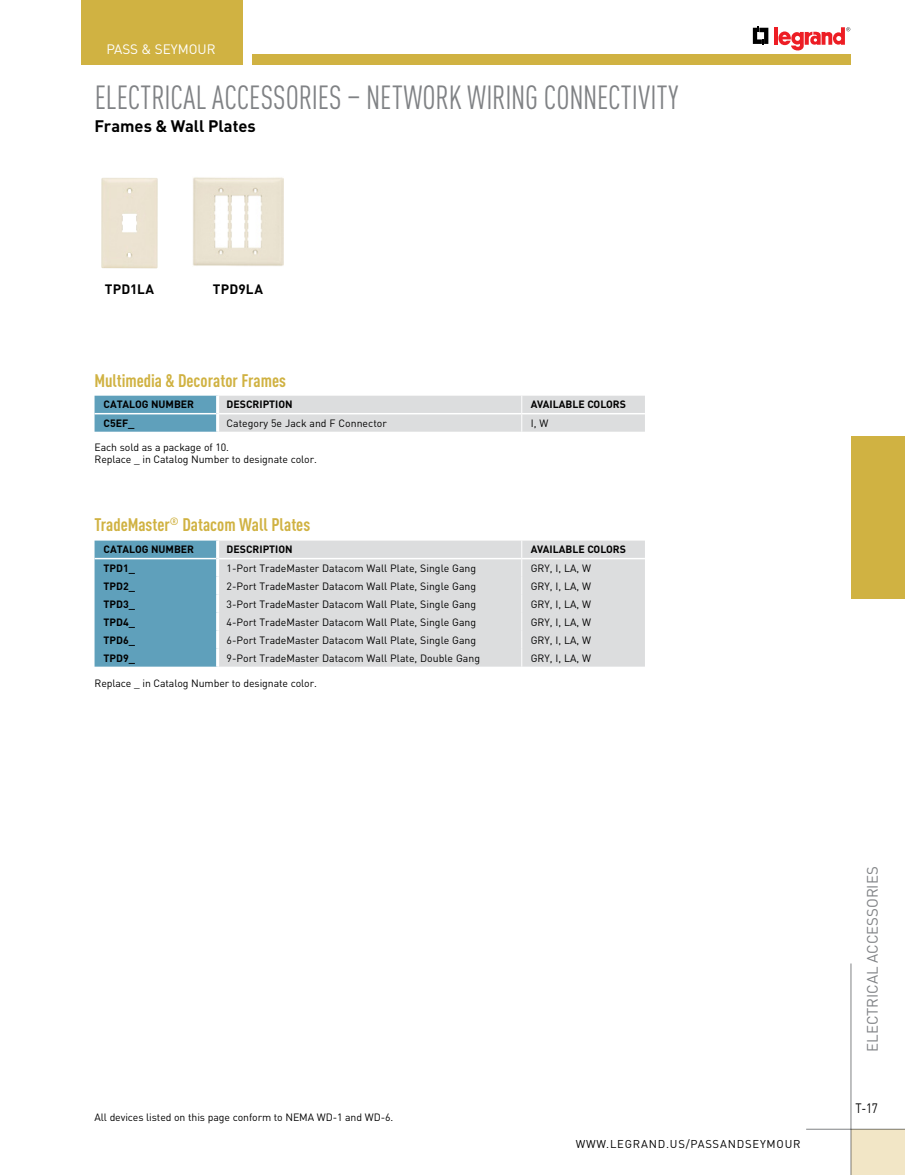
<style>
.page{position:relative;width:905px;height:1175px;background:#fff}
.page>*{position:absolute;margin:0;border:0;box-sizing:border-box;transform-origin:0 0}
.t1{font:condensed 33px "DIN Pro";color:#808285;scale:.95 1}
.t2{font:700 condensed 18px "DIN Pro";color:#d0b242}
.t3{font:700 16.5px "DIN Pro";letter-spacing:-.005em;color:#000}
.t4{font:15px "DIN Pro";color:#808285}
.t5{font:13.5px "DIN Pro";color:#fff}
.t6{font:700 13.5px "DIN Pro";letter-spacing:.015em;color:#000}
.t7{font:13.5px "DIN Pro";color:#000;scale:.85 1}
.t8{font:11.25px "DIN Pro";letter-spacing:.07em;color:#000}
.t9{font:10.5px/12px "DIN Pro";color:#000}
.t10{font:700 10.5px "DIN Pro";color:#000}
</style>
<div class="page">
<div style="left:850px;top:436px;width:54px;height:162px;background:#d0b242"></div>
<svg style="left:752px;top:26px;width:16px;height:19px"></svg>
<hr style="left:774px;top:27px;width:3px;height:18px;background:#ed1d24">
<svg style="left:778px;top:27px;width:72px;height:23px"></svg>
<div style="left:81px;top:0;width:162px;height:65px;background:#d0b242"></div>
<div style="left:252px;top:54px;width:598px;height:11px;background:#d0b242"></div>
<div style="left:850px;top:1129px;width:54px;height:45px;background:#f2e6c6"></div>
<hr style="left:806px;top:1128px;width:98px;height:1px;background:#808285">
<hr style="left:850px;top:963px;width:1px;height:211px;background:#808285">
<svg style="left:94px;top:396px;width:551px;height:36px;background:#c1d0d7"></svg>
<hr style="left:94px;top:413px;width:122px;height:1px;background:#fff">
<hr style="left:219px;top:413px;width:302px;height:1px;background:#fff">
<hr style="left:521px;top:413px;width:124px;height:1px;background:#fff">
<hr style="left:216px;top:396px;width:3px;height:18px;background:#fff">
<hr style="left:216px;top:414px;width:3px;height:18px;background:#fff">
<div style="left:94px;top:540px;width:122px;height:126px;background:#5fa0bb"></div>
<div style="left:219px;top:540px;width:426px;height:126px;background:#dcddde"></div>
<svg style="left:521px;top:540px;width:1px;height:126px"></svg>
<hr style="left:94px;top:558px;width:122px;height:1px;background:#fff">
<hr style="left:219px;top:558px;width:302px;height:1px;background:#fff">
<hr style="left:521px;top:558px;width:124px;height:1px;background:#fff">
<img style="left:101px;top:178px;width:57px;height:90px">
<img style="left:193px;top:177px;width:91px;height:89px">
<p class="t5" style="left:106px;top:40px;width:111px">PASS &amp; SEYMOUR</p>
<h1 class="t1" style="left:95px;top:78px;width:616px">ELECTRICAL ACCESSORIES – NETWORK WIRING CONNECTIVITY</h1>
<h3 class="t3" style="left:94px;top:115px;width:163px">Frames &amp; Wall Plates</h3>
<p class="t6" style="left:105px;top:280px;width:51px">TPD1LA</p>
<p class="t6" style="left:213px;top:280px;width:52px">TPD9LA</p>
<h2 class="t2" style="left:94px;top:370px;width:193px">Multimedia &amp; Decorator Frames</h2>
<p class="t10" style="left:104px;top:397px;width:92px">CATALOG NUMBER</p>
<p class="t10" style="left:226px;top:397px;width:68px">DESCRIPTION</p>
<p class="t10" style="left:530px;top:397px;width:97px">AVAILABLE COLORS</p>
<p class="t10" style="left:104px;top:416px;width:33px">C5EF_</p>
<p class="t9" style="left:226px;top:417px;width:162px">Category 5e Jack and F Connector</p>
<p class="t9" style="left:530px;top:417px;width:19px">I, W</p>
<p class="t9" style="left:94px;top:441px;width:224px">Each sold as a package of 10.<br>Replace _ in Catalog Number to designate color.</p>
<h2 class="t2" style="left:94px;top:514px;width:217px">TradeMaster<sup>®</sup> Datacom Wall Plates</h2>
<p class="t10" style="left:104px;top:542px;width:92px">CATALOG NUMBER</p>
<p class="t10" style="left:226px;top:542px;width:68px">DESCRIPTION</p>
<p class="t10" style="left:530px;top:542px;width:97px">AVAILABLE COLORS</p>
<p class="t10" style="left:104px;top:561px;width:33px">TPD1_</p>
<p class="t9" style="left:226px;top:562px;width:251px">1-Port TradeMaster Datacom Wall Plate, Single Gang</p>
<p class="t9" style="left:530px;top:562px;width:62px">GRY, I, LA, W</p>
<p class="t10" style="left:104px;top:578px;width:33px">TPD2_</p>
<p class="t9" style="left:226px;top:579px;width:251px">2-Port TradeMaster Datacom Wall Plate, Single Gang</p>
<p class="t9" style="left:530px;top:579px;width:62px">GRY, I, LA, W</p>
<p class="t10" style="left:104px;top:596px;width:33px">TPD3_</p>
<p class="t9" style="left:226px;top:597px;width:251px">3-Port TradeMaster Datacom Wall Plate, Single Gang</p>
<p class="t9" style="left:530px;top:597px;width:62px">GRY, I, LA, W</p>
<p class="t10" style="left:104px;top:614px;width:33px">TPD4_</p>
<p class="t9" style="left:226px;top:615px;width:251px">4-Port TradeMaster Datacom Wall Plate, Single Gang</p>
<p class="t9" style="left:530px;top:615px;width:62px">GRY, I, LA, W</p>
<p class="t10" style="left:104px;top:632px;width:33px">TPD6_</p>
<p class="t9" style="left:226px;top:633px;width:251px">6-Port TradeMaster Datacom Wall Plate, Single Gang</p>
<p class="t9" style="left:530px;top:633px;width:62px">GRY, I, LA, W</p>
<p class="t10" style="left:104px;top:650px;width:33px">TPD9_</p>
<p class="t9" style="left:226px;top:651px;width:255px">9-Port TradeMaster Datacom Wall Plate, Double Gang</p>
<p class="t9" style="left:530px;top:651px;width:62px">GRY, I, LA, W</p>
<p class="t9" style="left:94px;top:676px;width:224px">Replace _ in Catalog Number to designate color.</p>
<p class="t9" style="left:94px;top:1111px;width:300px">All devices listed on this page conform to NEMA WD-1 and WD-6.</p>
<p class="t8" style="left:575px;top:1135px;width:226px">WWW.LEGRAND.US/PASSANDSEYMOUR</p>
<h3 class="t4" style="left:862px;top:1051px;width:187px;rotate:-90deg">ELECTRICAL ACCESSORIES</h3>
<p class="t7" style="left:855px;top:1099px;width:28px">T-17</p>
</div>
